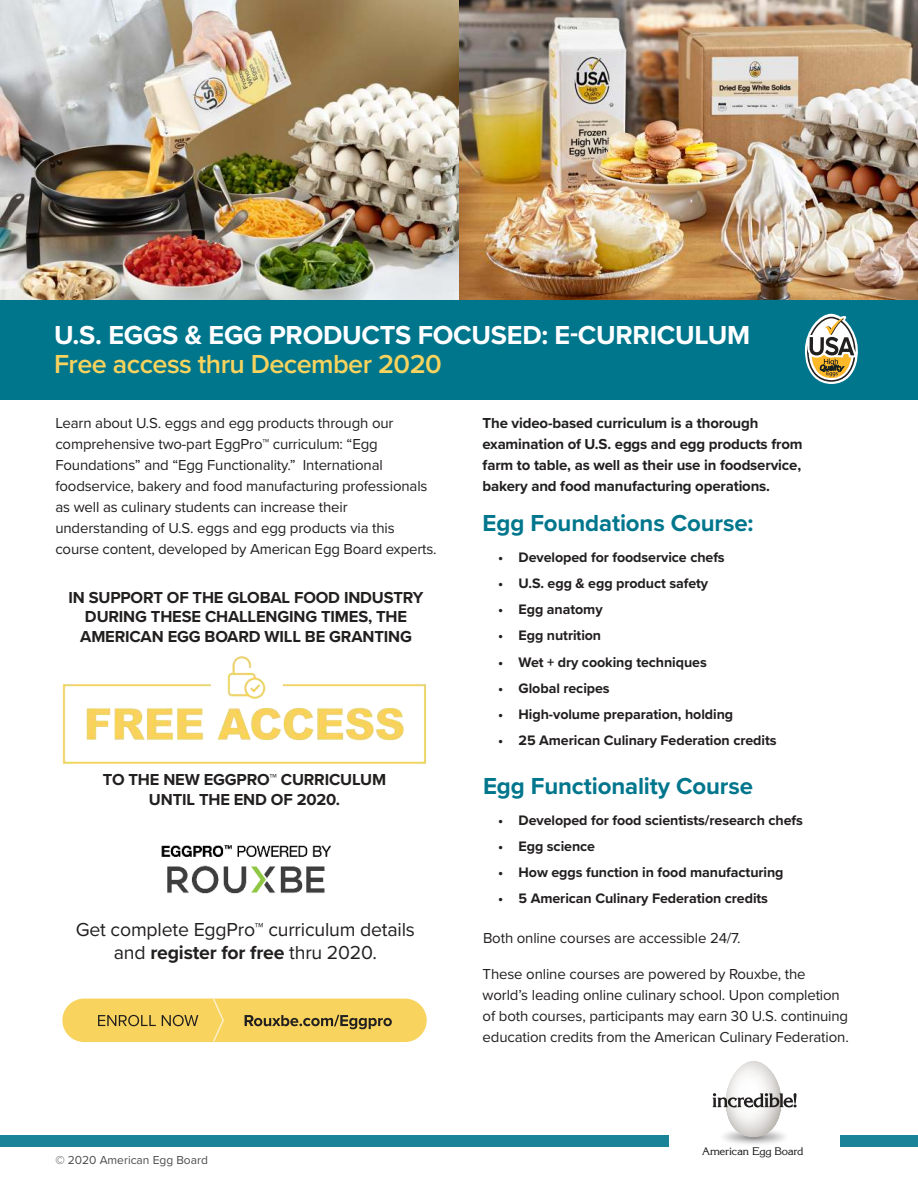
<style>
.page{position:relative;width:918px;height:1188px;background:#fff}
.page>*{position:absolute;margin:0;border:0;box-sizing:border-box;transform-origin:0 0}
.t1{font:700 27px "Proxima Nova";letter-spacing:-.01em;color:#fff}
.t2{font:600 27px "Proxima Nova";letter-spacing:-.02em;color:#f8d35d}
.t3{font:700 24px "Proxima Nova";letter-spacing:-.005em;color:#00768d}
.t4{font:19.5px "Proxima Nova";letter-spacing:-.01em;color:#221f1f}
.t5{font:700 19.5px "Proxima Nova";letter-spacing:-.01em;color:#221f1f}
.t6{font:700 16.5px/19.5px "Proxima Nova";letter-spacing:-.01em;color:#221f1f;text-align:center}
.t7{font:15px/21px "Proxima Nova";letter-spacing:-.01em;color:#221f1f}
.t8{font:700 15px/21px "Proxima Nova";letter-spacing:-.01em;color:#221f1f}
.t9{font:700 14.25px "Proxima Nova";letter-spacing:-.005em;color:#221f1f}
.t10{font:12px "Proxima Nova";color:#4c4c4e}
.t11{font:10.8px "Korinna";letter-spacing:-.015em;color:#221f1f}
.s1{font-weight:400}
</style>
<div class="page">
<img style="left:0;top:0;width:918px;height:300px">
<img style="left:739px;top:1061px;width:43px;height:76px">
<img style="left:726px;top:1068px;width:26px;height:69px">
<svg style="left:713px;top:1093px;width:84px;height:14px"></svg>
<img style="left:62px;top:657px;width:365px;height:107px">
<div style="left:62px;top:999px;width:365px;height:43px;background:#f8d35d;border-radius:22px"></div>
<svg style="left:98px;top:998px;width:294px;height:45px"></svg>
<img style="left:161px;top:845px;width:170px;height:49px">
<div style="left:0;top:1135px;width:669px;height:12px;background:#1a8398"></div>
<div style="left:840px;top:1135px;width:78px;height:12px;background:#1a8398"></div>
<div style="left:0;top:300px;width:918px;height:100px;background:#00768d"></div>
<svg style="left:805px;top:314px;width:53px;height:70px"></svg>
<h1 class="t1" style="left:54px;top:324px;width:698px">U.S. EGGS &amp; EGG PRODUCTS FOCUSED: E-CURRICULUM</h1>
<h1 class="t2" style="left:54px;top:352px;width:389px">Free access thru December 2020</h1>
<p class="t7" style="left:55px;top:413px;width:383px">Learn about U.S. eggs and egg products through our comprehensive two-part EggPro™ curriculum: “Egg Foundations” and “Egg Functionality.” International foodservice, bakery and food manufacturing professionals as well as culinary students can increase their understanding of U.S. eggs and egg products via this course content, developed by American Egg Board experts.</p>
<p class="t6" style="left:69px;top:588px;width:357px">IN SUPPORT OF THE GLOBAL FOOD INDUSTRY<br>DURING THESE CHALLENGING TIMES, THE<br>AMERICAN EGG BOARD WILL BE GRANTING</p>
<p class="t6" style="left:103px;top:771px;width:285px">TO THE NEW EGGPRO™ CURRICULUM<br>UNTIL THE END OF 2020.</p>
<p class="t8" style="left:483px;top:413px;width:321px">The video-based curriculum is a thorough examination of U.S. eggs and egg products from farm to table, as well as their use in foodservice, bakery and food manufacturing operations.</p>
<h2 class="t3" style="left:483px;top:513px;width:272px">Egg Foundations Course:</h2>
<p class="t9" style="left:498px;top:551px;width:228px">• Developed for foodservice chefs</p>
<p class="t9" style="left:498px;top:577px;width:212px">• U.S. egg &amp; egg product safety</p>
<p class="t9" style="left:498px;top:603px;width:106px">• Egg anatomy</p>
<p class="t9" style="left:498px;top:630px;width:105px">• Egg nutrition</p>
<p class="t9" style="left:498px;top:656px;width:210px">• Wet + dry cooking techniques</p>
<p class="t9" style="left:498px;top:682px;width:113px">• Global recipes</p>
<p class="t9" style="left:498px;top:708px;width:237px">• High-volume preparation, holding</p>
<p class="t9" style="left:498px;top:735px;width:280px">• 25 American Culinary Federation credits</p>
<h2 class="t3" style="left:483px;top:776px;width:272px">Egg Functionality Course</h2>
<p class="t9" style="left:498px;top:814px;width:306px">• Developed for food scientists/research chefs</p>
<p class="t9" style="left:498px;top:840px;width:98px">• Egg science</p>
<p class="t9" style="left:498px;top:867px;width:287px">• How eggs function in food manufacturing</p>
<p class="t9" style="left:498px;top:893px;width:271px">• 5 American Culinary Federation credits</p>
<h3 class="t4" style="left:76px;top:922px;width:341px">Get complete EggPro™ curriculum details</h3>
<p class="t7" style="left:483px;top:928px;width:259px">Both online courses are accessible 24/7.</p>
<h3 class="t5" style="left:114px;top:944px;width:265px"><span class="s1">and</span> register for free <span class="s1">thru 2020.</span></h3>
<p class="t7" style="left:483px;top:964px;width:368px">These online courses are powered by Rouxbe, the world’s leading online culinary school. Upon completion of both courses, participants may earn 30 U.S. continuing education credits from the American Culinary Federation.</p>
<p class="t10" style="left:55px;top:1155px;width:154px">© 2020 American Egg Board</p>
<p class="t11" style="left:702px;top:1147px;width:103px">American Egg Board</p>
</div>
